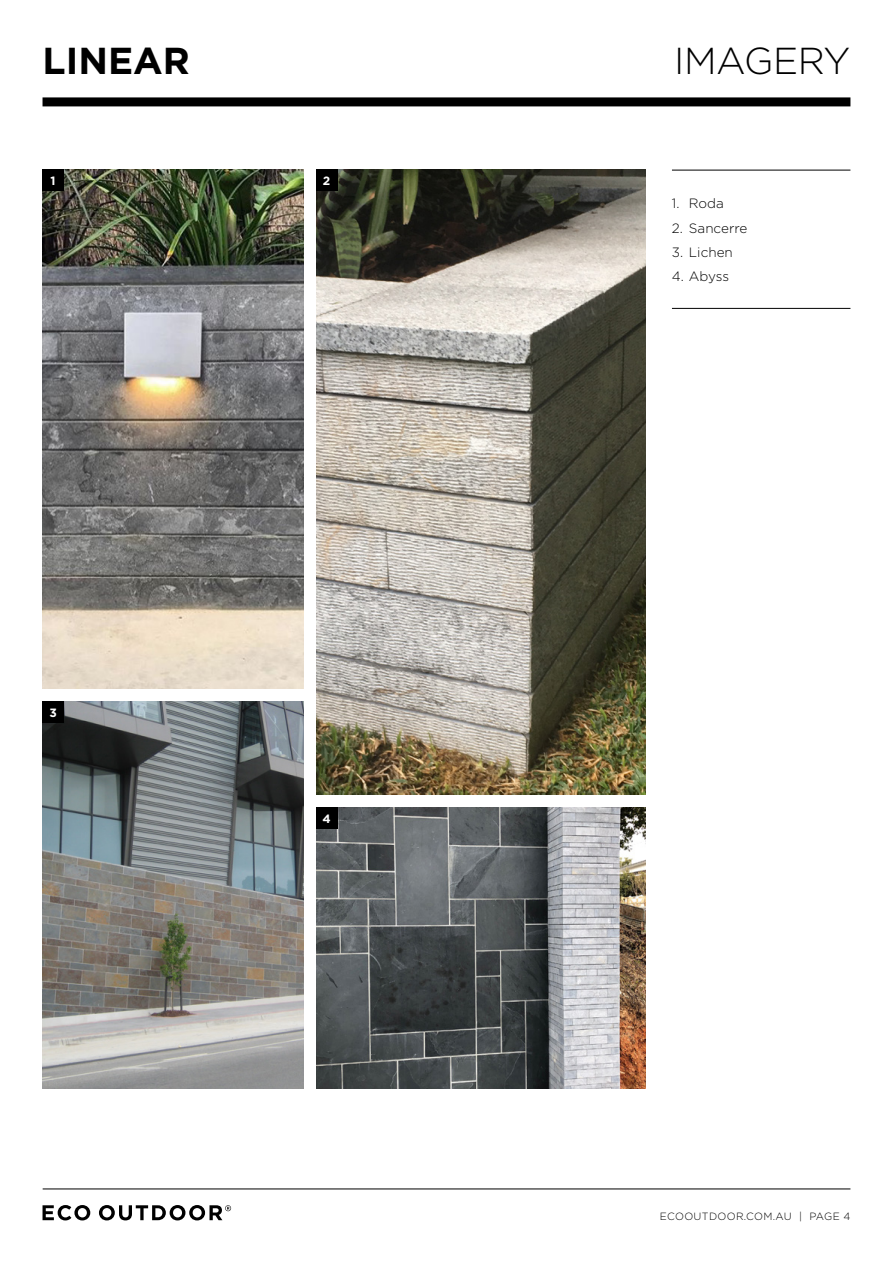
<style>
.page{position:relative;width:893px;height:1263px;background:#fff}
.page>*{position:absolute;margin:0;border:0;box-sizing:border-box;transform-origin:0 0}
.t1{font:300 37.5px "Gotham";letter-spacing:-.01em;color:#000}
.t2{font:700 37.5px "Gotham";color:#000}
.t3{font:300 13.5px "Gotham";color:#000}
.t4{font:700 12px "Gotham";color:#fff}
.t5{font:300 10.5px "Gotham";letter-spacing:.03em;color:#000}
</style>
<div class="page">
<hr style="left:43px;top:1188px;width:807px;height:1px;background:#000">
<svg style="left:43px;top:1205px;width:47px;height:15px"></svg>
<svg style="left:99px;top:1205px;width:132px;height:15px"></svg>
<div style="left:43px;top:97px;width:807px;height:9px;background:#000"></div>
<img style="left:316px;top:807px;width:329px;height:281px">
<img style="left:43px;top:702px;width:260px;height:386px">
<img style="left:316px;top:170px;width:329px;height:624px">
<div style="left:43px;top:702px;width:21px;height:21px;background:#000"></div>
<div style="left:316px;top:807px;width:21px;height:22px;background:#000"></div>
<img style="left:43px;top:170px;width:260px;height:518px">
<div style="left:43px;top:170px;width:21px;height:21px;background:#000"></div>
<div style="left:316px;top:170px;width:21px;height:21px;background:#000"></div>
<hr style="left:672px;top:308px;width:178px;height:1px;background:#000">
<hr style="left:672px;top:170px;width:178px;height:1px;background:#000">
<h1 class="t2" style="left:43px;top:39px;width:149px">LINEAR</h1>
<p class="t4" style="left:51px;top:174px;width:7px">1</p>
<p class="t4" style="left:323px;top:174px;width:9px">2</p>
<p class="t4" style="left:49px;top:706px;width:9px">3</p>
<p class="t4" style="left:323px;top:811px;width:10px">4</p>
<h1 class="t1" style="left:674px;top:40px;width:178px">IMAGERY</h1>
<p class="t3" style="left:672px;top:196px;width:53px">1. Roda</p>
<p class="t3" style="left:672px;top:221px;width:77px">2. Sancerre</p>
<p class="t3" style="left:672px;top:245px;width:62px">3. Lichen</p>
<p class="t3" style="left:672px;top:269px;width:59px">4. Abyss</p>
<p class="t5" style="left:660px;top:1210px;width:192px">ECOOUTDOOR.COM.AU | PAGE 4</p>
</div>
